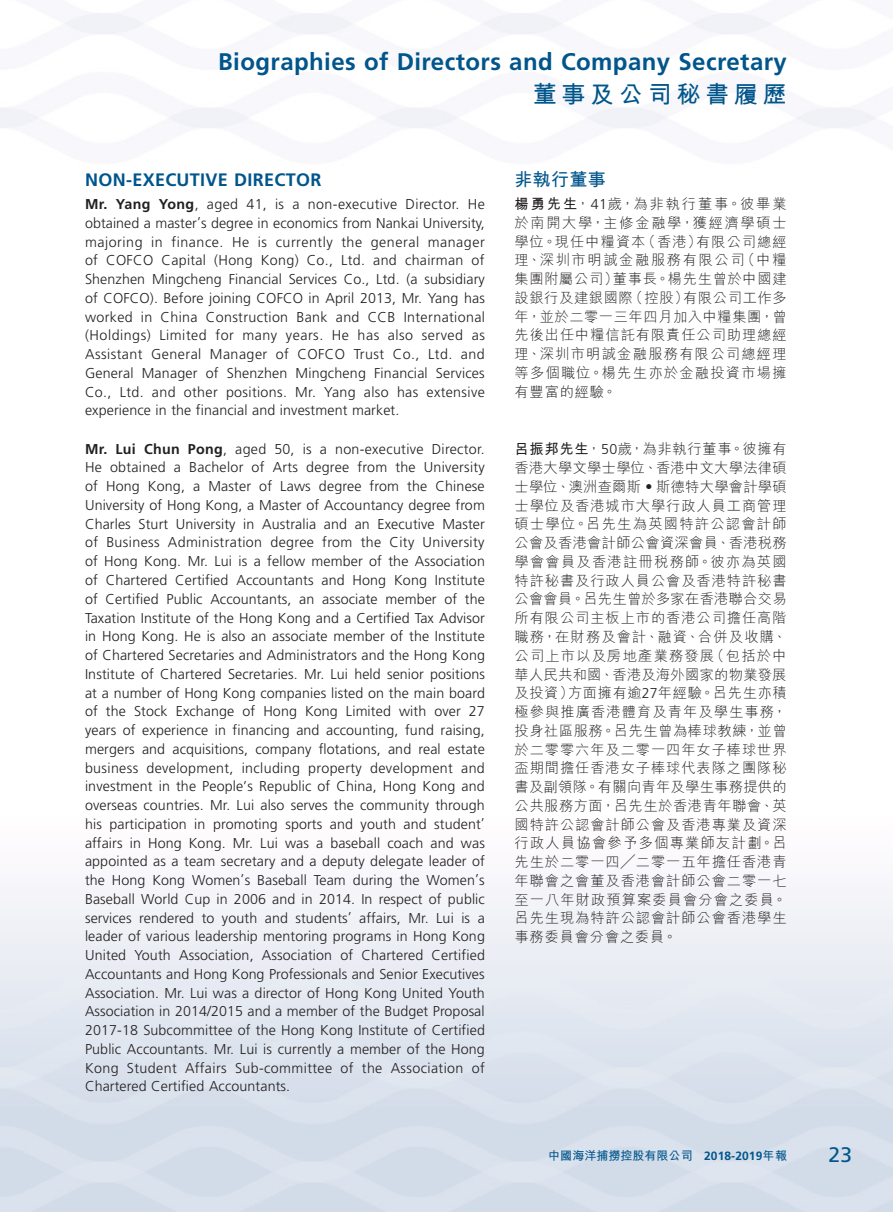
<style>
.page{position:relative;width:893px;height:1212px;background:#fff}
.page>*{position:absolute;margin:0;border:0;box-sizing:border-box;transform-origin:0 0}
.t1{font:700 24px "Frutiger LT Std";letter-spacing:.02em;color:#00558b}
.t2{font:700 24px "M Hei HK";letter-spacing:.2em;color:#00558b}
.Body_Text{font:21px "Frutiger LT Std";color:#00558b}
.Heading_1{font:700 18px "Frutiger LT Std";letter-spacing:.02em;color:#00558b}
.C_Heading_1{font:700 18px "M Hei HK";letter-spacing:.02em;color:#00558b}
.Body_Text-2{font:300 14.25px/18.8px "Frutiger LT Std";letter-spacing:.01em;color:#231f20;text-align:justify}
.C_Body_Text{font:300 14.25px/18.8px "M Hei HK";letter-spacing:.075em;color:#231f20;text-align:justify}
.t3{font:700 12px "M Hei HK";letter-spacing:.005em;color:#00558b}
.s1{font-weight:700}
.s2{font-family:"Frutiger LT Std"}
</style>
<div class="page">
<p class="t1" style="left:218px;top:48px;width:570px">Biographies of Directors and Company Secretary</p>
<p class="t2" style="left:533px;top:77px;width:256px">董事及公司秘書履歷</p>
<p class="Heading_1" style="left:85px;top:169px;width:238px">NON-EXECUTIVE DIRECTOR</p>
<p class="Body_Text-2" style="left:85px;top:195px;width:401px"><span class="s1">Mr. Yang Yong</span>, aged 41, is a non-executive Director. He obtained a master’s degree in economics from Nankai University, majoring in finance. He is currently the general manager of COFCO Capital (Hong Kong) Co., Ltd. and chairman of Shenzhen Mingcheng Financial Services Co., Ltd. (a subsidiary of COFCO). Before joining COFCO in April 2013, Mr. Yang has worked in China Construction Bank and CCB International (Holdings) Limited for many years. He has also served as Assistant General Manager of COFCO Trust Co., Ltd. and General Manager of Shenzhen Mingcheng Financial Services Co., Ltd. and other positions. Mr. Yang also has extensive experience in the financial and investment market.</p>
<p class="Body_Text-2" style="left:85px;top:440px;width:401px"><span class="s1">Mr. Lui Chun Pong</span>, aged 50, is a non-executive Director.<br>He obtained a Bachelor of Arts degree from the University of Hong Kong, a Master of Laws degree from the Chinese University of Hong Kong, a Master of Accountancy degree from Charles Sturt University in Australia and an Executive Master of Business Administration degree from the City University of Hong Kong. Mr. Lui is a fellow member of the Association of Chartered Certified Accountants and Hong Kong Institute of Certified Public Accountants, an associate member of the Taxation Institute of the Hong Kong and a Certified Tax Advisor in Hong Kong. He is also an associate member of the Institute of Chartered Secretaries and Administrators and the Hong Kong Institute of Chartered Secretaries. Mr. Lui held senior positions at a number of Hong Kong companies listed on the main board of the Stock Exchange of Hong Kong Limited with over 27 years of experience in financing and accounting, fund raising, mergers and acquisitions, company flotations, and real estate business development, including property development and investment in the People’s Republic of China, Hong Kong and overseas countries. Mr. Lui also serves the community through his participation in promoting sports and youth and student’ affairs in Hong Kong. Mr. Lui was a baseball coach and was appointed as a team secretary and a deputy delegate leader of the Hong Kong Women’s Baseball Team during the Women’s Baseball World Cup in 2006 and in 2014. In respect of public services rendered to youth and students’ affairs, Mr. Lui is a leader of various leadership mentoring programs in Hong Kong United Youth Association, Association of Chartered Certified Accountants and Hong Kong Professionals and Senior Executives Association. Mr. Lui was a director of Hong Kong United Youth Association in 2014/2015 and a member of the Budget Proposal 2017-18 Subcommittee of the Hong Kong Institute of Certified Public Accountants. Mr. Lui is currently a member of the Hong Kong Student Affairs Sub-committee of the Association of Chartered Certified Accountants.</p>
<p class="C_Heading_1" style="left:514px;top:166px;width:93px">非執行董事</p>
<p class="C_Body_Text" style="left:514px;top:194px;width:274px"><span class="s1">楊勇先生</span>，<span class="s2">41</span>歲，為非執行董事。彼畢業於南開大學，主修金融學，獲經濟學碩士學位。現任中糧資本（香港）有限公司總經理、深圳市明誠金融服務有限公司（中糧集團附屬公司）董事長。楊先生曾於中國建設銀行及建銀國際（控股）有限公司工作多年，並於二零一三年四月加入中糧集團，曾先後出任中糧信託有限責任公司助理總經理、深圳市明誠金融服務有限公司總經理等多個職位。楊先生亦於金融投資市場擁有豐富的經驗。</p>
<p class="C_Body_Text" style="left:514px;top:440px;width:274px"><span class="s1">呂振邦先生</span>，<span class="s2">50</span>歲，為非執行董事。彼擁有香港大學文學士學位、香港中文大學法律碩士學位、澳洲查爾斯‧斯德特大學會計學碩士學位及香港城市大學行政人員工商管理碩士學位。呂先生為英國特許公認會計師公會及香港會計師公會資深會員、香港稅務學會會員及香港註冊稅務師。彼亦為英國特許秘書及行政人員公會及香港特許秘書公會會員。呂先生曾於多家在香港聯合交易所有限公司主板上市的香港公司擔任高階職務，在財務及會計、融資、合併及收購、公司上市以及房地產業務發展（包括於中華人民共和國、香港及海外國家的物業發展及投資）方面擁有逾<span class="s2">27</span>年經驗。呂先生亦積極參與推廣香港體育及青年及學生事務，投身社區服務。呂先生曾為棒球教練，並曾於二零零六年及二零一四年女子棒球世界盃期間擔任香港女子棒球代表隊之團隊秘書及副領隊。有關向青年及學生事務提供的公共服務方面，呂先生於香港青年聯會、英國特許公認會計師公會及香港專業及資深行政人員協會參予多個專業師友計劃。呂先生於二零一四╱二零一五年擔任香港青年聯會之會董及香港會計師公會二零一七至一八年財政預算案委員會分會之委員。呂先生現為特許公認會計師公會香港學生事務委員會分會之委員。</p>
<p class="t3" style="left:548px;top:1147px;width:240px">中國海洋捕撈控股有限公司 <span class="s2">2018-2019</span>年報</p>
<p class="Body_Text" style="left:828px;top:1143px;width:25px">23</p>
</div>
